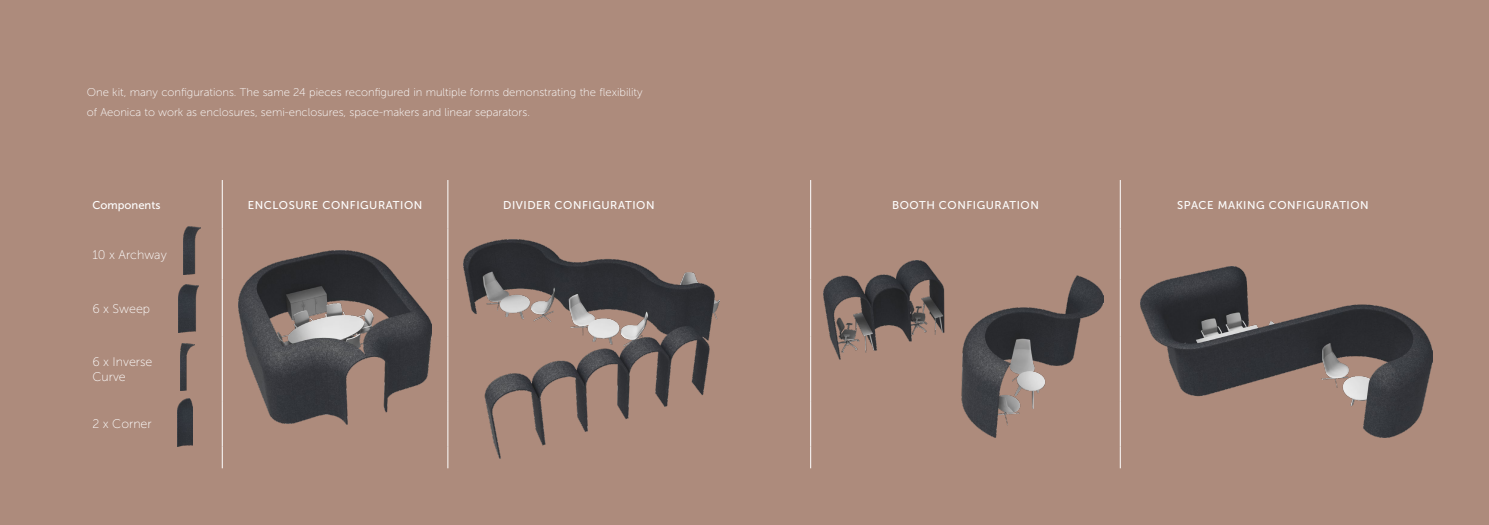
<style>
.page{position:relative;width:1489px;height:525px;background:#fff}
.page>*{position:absolute;margin:0;border:0;box-sizing:border-box;transform-origin:0 0}
.t1{font:12.5px/15px "Museo Sans 100";color:#fff}
.t2{font:11.25px/20px "Museo Sans 100";color:#fff}
.t3{font:11.25px "Museo Sans 500";letter-spacing:.05em;color:#fff}
.t4{font:11.25px "Museo Sans 500";color:#fff}
</style>
<div class="page">
<div style="left:0;top:0;width:1488px;height:524px;background:#ad8b7c"></div>
<hr style="left:222px;top:180px;width:1px;height:48px;background:#fff">
<hr style="left:447px;top:180px;width:1px;height:48px;background:#fff">
<hr style="left:810px;top:180px;width:1px;height:48px;background:#fff">
<hr style="left:1119px;top:180px;width:1px;height:48px;background:#fff">
<hr style="left:222px;top:228px;width:1px;height:51px;background:#fff">
<hr style="left:447px;top:228px;width:1px;height:51px;background:#fff">
<hr style="left:810px;top:228px;width:1px;height:51px;background:#fff">
<hr style="left:1119px;top:228px;width:1px;height:51px;background:#fff">
<hr style="left:222px;top:279px;width:1px;height:57px;background:#fff">
<hr style="left:447px;top:279px;width:1px;height:57px;background:#fff">
<hr style="left:810px;top:279px;width:1px;height:57px;background:#fff">
<hr style="left:1119px;top:279px;width:1px;height:57px;background:#fff">
<hr style="left:222px;top:336px;width:1px;height:65px;background:#fff">
<hr style="left:447px;top:336px;width:1px;height:65px;background:#fff">
<hr style="left:810px;top:336px;width:1px;height:65px;background:#fff">
<hr style="left:1119px;top:336px;width:1px;height:65px;background:#fff">
<hr style="left:222px;top:401px;width:1px;height:45px;background:#fff">
<hr style="left:447px;top:401px;width:1px;height:45px;background:#fff">
<hr style="left:810px;top:401px;width:1px;height:45px;background:#fff">
<hr style="left:1119px;top:401px;width:1px;height:45px;background:#fff">
<svg style="left:222px;top:446px;width:1px;height:22px"></svg>
<svg style="left:447px;top:446px;width:1px;height:22px"></svg>
<svg style="left:810px;top:446px;width:1px;height:22px"></svg>
<svg style="left:1119px;top:446px;width:1px;height:22px"></svg>
<img style="left:1140px;top:266px;width:291px;height:171px">
<img style="left:823px;top:261px;width:280px;height:176px">
<img style="left:464px;top:239px;width:255px;height:219px">
<img style="left:239px;top:250px;width:192px;height:174px">
<img style="left:179px;top:284px;width:20px;height:48px">
<img style="left:180px;top:343px;width:14px;height:47px">
<img style="left:177px;top:398px;width:15px;height:48px">
<img style="left:183px;top:226px;width:17px;height:48px">
<p class="t2" style="left:87px;top:82px;width:557px">One kit, many configurations. The same 24 pieces reconfigured in multiple forms demonstrating the flexibility of Aeonica to work as enclosures, semi-enclosures, space-makers and linear separators.</p>
<p class="t4" style="left:92px;top:198px;width:70px">Components</p>
<p class="t3" style="left:248px;top:198px;width:176px">ENCLOSURE CONFIGURATION</p>
<p class="t3" style="left:503px;top:198px;width:153px">DIVIDER CONFIGURATION</p>
<p class="t3" style="left:892px;top:198px;width:148px">BOOTH CONFIGURATION</p>
<p class="t3" style="left:1177px;top:198px;width:193px">SPACE MAKING CONFIGURATION</p>
<p class="t1" style="left:92px;top:247px;width:76px">10 x Archway</p>
<p class="t1" style="left:92px;top:301px;width:59px">6 x Sweep</p>
<p class="t1" style="left:92px;top:354px;width:62px">6 x Inverse<br>Curve</p>
<p class="t1" style="left:92px;top:416px;width:61px">2 x Corner</p>
</div>
